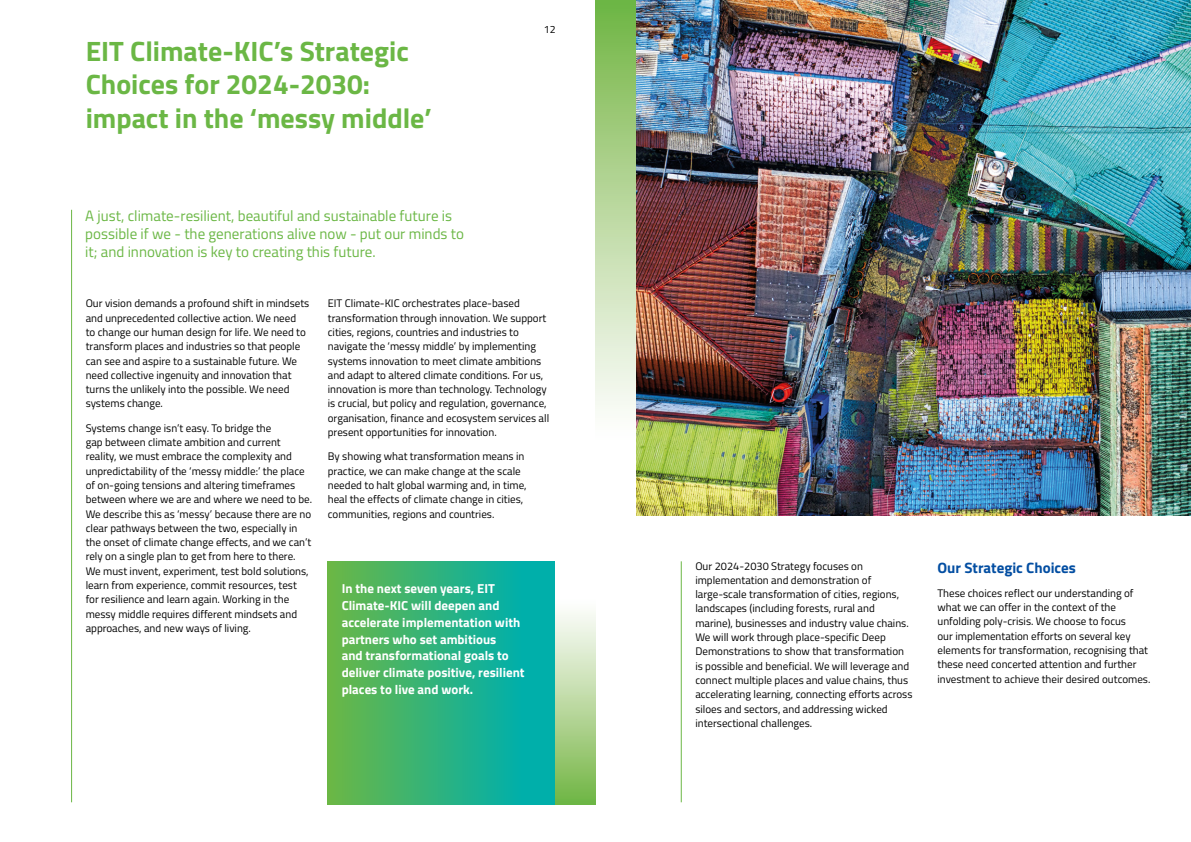
<style>
.page{position:relative;width:1191px;height:842px;background:#fff}
.page>*{position:absolute;margin:0;border:0;box-sizing:border-box;transform-origin:0 0}
.t1{font:700 28px/33.6px "Titillium";color:#6bb745}
.t2{font:15px/18px "Titillium";color:#6bb745}
.t3{font:700 15px "Titillium";color:#034ea2}
.t4{font:700 13px/16.9px "Titillium";color:#fff}
.t5{font:11px/14.3px "Titillium";color:#000}
.t6{font:10.5px "Titillium";color:#000}
</style>
<div class="page">
<img style="left:635px;top:0;width:556px;height:515px">
<hr style="left:71px;top:210px;width:1px;height:592px;background:#6bb745">
<hr style="left:681px;top:561px;width:1px;height:241px;background:#6bb745">
<div style="left:328px;top:561px;width:228px;height:244px;background:linear-gradient(to right,#69b747,#00aeb6)"></div>
<div style="left:556px;top:561px;width:39px;height:244px;background:linear-gradient(to bottom,#fff,#79b74a)"></div>
<div style="left:595px;top:0;width:40px;height:519px;background:linear-gradient(to bottom,#77b749,#fff)"></div>
<h1 class="t1" style="left:86px;top:37px;width:347px">EIT Climate-KIC’s Strategic<br>Choices for 2024-2030: impact in the ‘messy middle’</h1>
<p class="t6" style="left:544px;top:25px;width:13px">12</p>
<h2 class="t2" style="left:85px;top:208px;width:380px">A just, climate-resilient, beautiful and sustainable future is possible if we - the generations alive now - put our minds to it; and innovation is key to creating this future.</h2>
<p class="t5" style="left:86px;top:297px;width:225px">Our vision demands a profound shift in mindsets and unprecedented collective action. We need<br>to change our human design for life. We need to transform places and industries so that people can see and aspire to a sustainable future. We need collective ingenuity and innovation that turns the unlikely into the possible. We need systems change.</p>
<p class="t5" style="left:86px;top:422px;width:228px">Systems change isn’t easy. To bridge the<br>gap between climate ambition and current reality, we must embrace the complexity and unpredictability of the ‘messy middle:’ the place of on-going tensions and altering timeframes between where we are and where we need to be.<br>We describe this as ‘messy’ because there are no clear pathways between the two, especially in the onset of climate change effects, and we can’t rely on a single plan to get from here to there.<br>We must invent, experiment, test bold solutions, learn from experience, commit resources, test for resilience and learn again. Working in the messy middle requires different mindsets and approaches, and new ways of living.</p>
<p class="t5" style="left:328px;top:297px;width:223px">EIT Climate-KIC orchestrates place-based transformation through innovation. We support cities, regions, countries and industries to navigate the ‘messy middle’ by implementing systems innovation to meet climate ambitions and adapt to altered climate conditions. For us, innovation is more than technology. Technology is crucial, but policy and regulation, governance, organisation, finance and ecosystem services all present opportunities for innovation.</p>
<p class="t5" style="left:328px;top:450px;width:200px">By showing what transformation means in practice, we can make change at the scale needed to halt global warming and, in time, heal the effects of climate change in cities, communities, regions and countries.</p>
<p class="t4" style="left:342px;top:581px;width:184px">In the next seven years, EIT<br>Climate-KIC will deepen and accelerate implementation with partners who set ambitious<br>and transformational goals to deliver climate positive, resilient places to live and work.</p>
<p class="t5" style="left:695px;top:560px;width:219px">Our 2024-2030 Strategy focuses on implementation and demonstration of large-scale transformation of cities, regions, landscapes (including forests, rural and marine), businesses and industry value chains.<br>We will work through place-specific Deep Demonstrations to show that transformation is possible and beneficial. We will leverage and connect multiple places and value chains, thus accelerating learning, connecting efforts across siloes and sectors, and addressing wicked intersectional challenges.</p>
<h2 class="t3" style="left:937px;top:562px;width:140px">Our Strategic Choices</h2>
<p class="t5" style="left:937px;top:587px;width:214px">These choices reflect our understanding of what we can offer in the context of the unfolding poly-crisis. We choose to focus<br>our implementation efforts on several key elements for transformation, recognising that these need concerted attention and further investment to achieve their desired outcomes.</p>
</div>
